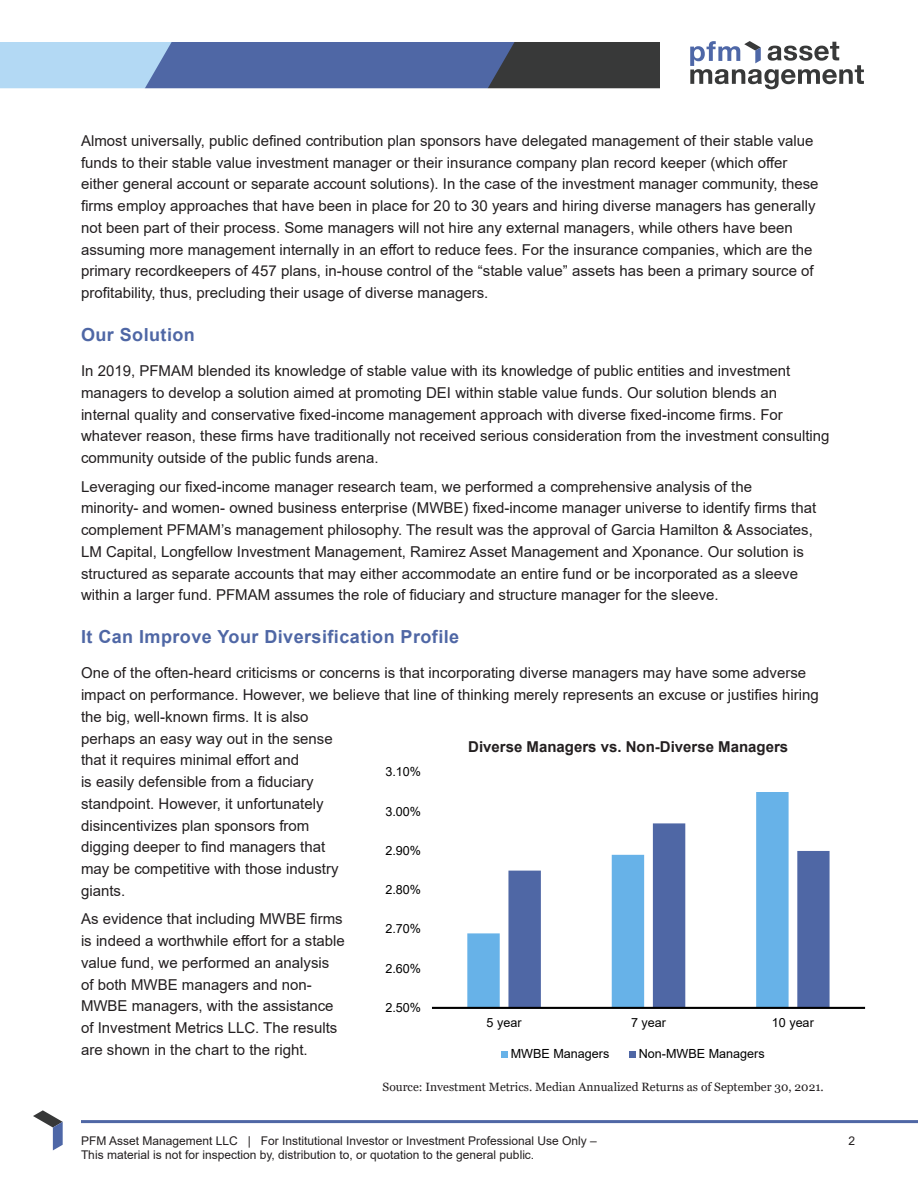
<style>
.page{position:relative;width:918px;height:1188px;background:#fff}
.page>*{position:absolute;margin:0;border:0;box-sizing:border-box;transform-origin:0 0}
.t1{font:700 18px "Arial";letter-spacing:.025em;color:#4f67a5}
.Body{font:15px/21.8px "Arial";color:#231f20}
.Chart_Title{font:700 15px "Arial";color:#231f20}
.t2{font:12.6px "Arial";color:#000}
.t3{font:12px "Arial";color:#231f20}
.Source_Information{font:12px "Georgia";color:#231f20}
</style>
<div class="page">
<hr style="left:82px;top:1120px;width:836px;height:3px;background:#4f67a5">
<svg style="left:33px;top:1110px;width:30px;height:40px"></svg>
<svg style="left:690px;top:41px;width:174px;height:48px"></svg>
<svg style="left:0;top:42px;width:660px;height:47px;background:#63799f"></svg>
<svg style="left:467px;top:792px;width:322px;height:215px"></svg>
<svg style="left:508px;top:823px;width:322px;height:184px"></svg>
<hr style="left:432px;top:1007px;width:433px;height:2px;background:#000">
<svg style="left:502px;top:1051px;width:6px;height:6px"></svg>
<svg style="left:630px;top:1051px;width:6px;height:6px"></svg>
<p class="Body" style="left:81px;top:130px;width:739px">Almost universally, public defined contribution plan sponsors have delegated management of their stable value funds to their stable value investment manager or their insurance company plan record keeper (which offer either general account or separate account solutions). In the case of the investment manager community, these firms employ approaches that have been in place for 20 to 30 years and hiring diverse managers has generally not been part of their process. Some managers will not hire any external managers, while others have been assuming more management internally in an effort to reduce fees. For the insurance companies, which are the primary recordkeepers of 457 plans, in-house control of the “stable value” assets has been a primary source of profitability, thus, precluding their usage of diverse managers.</p>
<p class="t1" style="left:81px;top:322px;width:115px">Our Solution</p>
<p class="Body" style="left:81px;top:360px;width:750px">In 2019, PFMAM blended its knowledge of stable value with its knowledge of public entities and investment managers to develop a solution aimed at promoting DEI within stable value funds. Our solution blends an internal quality and conservative fixed-income management approach with diverse fixed-income firms. For whatever reason, these firms have traditionally not received serious consideration from the investment consulting community outside of the public funds arena.</p>
<p class="Body" style="left:81px;top:475px;width:737px">Leveraging our fixed-income manager research team, we performed a comprehensive analysis of the<br>minority- and women- owned business enterprise (MWBE) fixed-income manager universe to identify firms that complement PFMAM’s management philosophy. The result was the approval of Garcia Hamilton &amp; Associates, LM Capital, Longfellow Investment Management, Ramirez Asset Management and Xponance. Our solution is structured as separate accounts that may either accommodate an entire fund or be incorporated as a sleeve within a larger fund. PFMAM assumes the role of fiduciary and structure manager for the sleeve.</p>
<p class="t1" style="left:81px;top:624px;width:380px">It Can Improve Your Diversification Profile</p>
<p class="Body" style="left:81px;top:662px;width:739px">One of the often-heard criticisms or concerns is that incorporating diverse managers may have some adverse impact on performance. However, we believe that line of thinking merely represents an excuse or justifies hiring the big, well-known firms. It is also<br>perhaps an easy way out in the sense<br>that it requires minimal effort and<br>is easily defensible from a fiduciary<br>standpoint. However, it unfortunately<br>disincentivizes plan sponsors from<br>digging deeper to find managers that<br>may be competitive with those industry<br>giants.</p>
<p class="Body" style="left:81px;top:908px;width:265px">As evidence that including MWBE firms is indeed a worthwhile effort for a stable value fund, we performed an analysis of both MWBE managers and non-MWBE managers, with the assistance of Investment Metrics LLC. The results are shown in the chart to the right.</p>
<p class="Chart_Title" style="left:468px;top:737px;width:322px">Diverse Managers vs. Non-Diverse Managers</p>
<p class="t2" style="left:385px;top:763px;width:37px">3.10%</p>
<p class="t2" style="left:385px;top:803px;width:37px">3.00%</p>
<p class="t2" style="left:385px;top:842px;width:37px">2.90%</p>
<p class="t2" style="left:385px;top:881px;width:37px">2.80%</p>
<p class="t2" style="left:385px;top:920px;width:37px">2.70%</p>
<p class="t2" style="left:385px;top:960px;width:37px">2.60%</p>
<p class="t2" style="left:385px;top:999px;width:37px">2.50%</p>
<p class="t2" style="left:487px;top:1014px;width:36px">5 year</p>
<p class="t2" style="left:631px;top:1014px;width:36px">7 year</p>
<p class="t2" style="left:772px;top:1014px;width:43px">10 year</p>
<p class="t2" style="left:511px;top:1045px;width:100px">MWBE Managers</p>
<p class="t2" style="left:639px;top:1045px;width:128px">Non-MWBE Managers</p>
<p class="Source_Information" style="left:383px;top:1080px;width:443px">Source: Investment Metrics. Median Annualized Returns as of September 30, 2021.</p>
<p class="t3" style="left:81px;top:1132px;width:517px">PFM Asset Management LLC | For Institutional Investor or Investment Professional Use Only –</p>
<p class="t3" style="left:849px;top:1132px;width:8px">2</p>
<p class="t3" style="left:81px;top:1147px;width:455px">This material is not for inspection by, distribution to, or quotation to the general public.</p>
</div>
